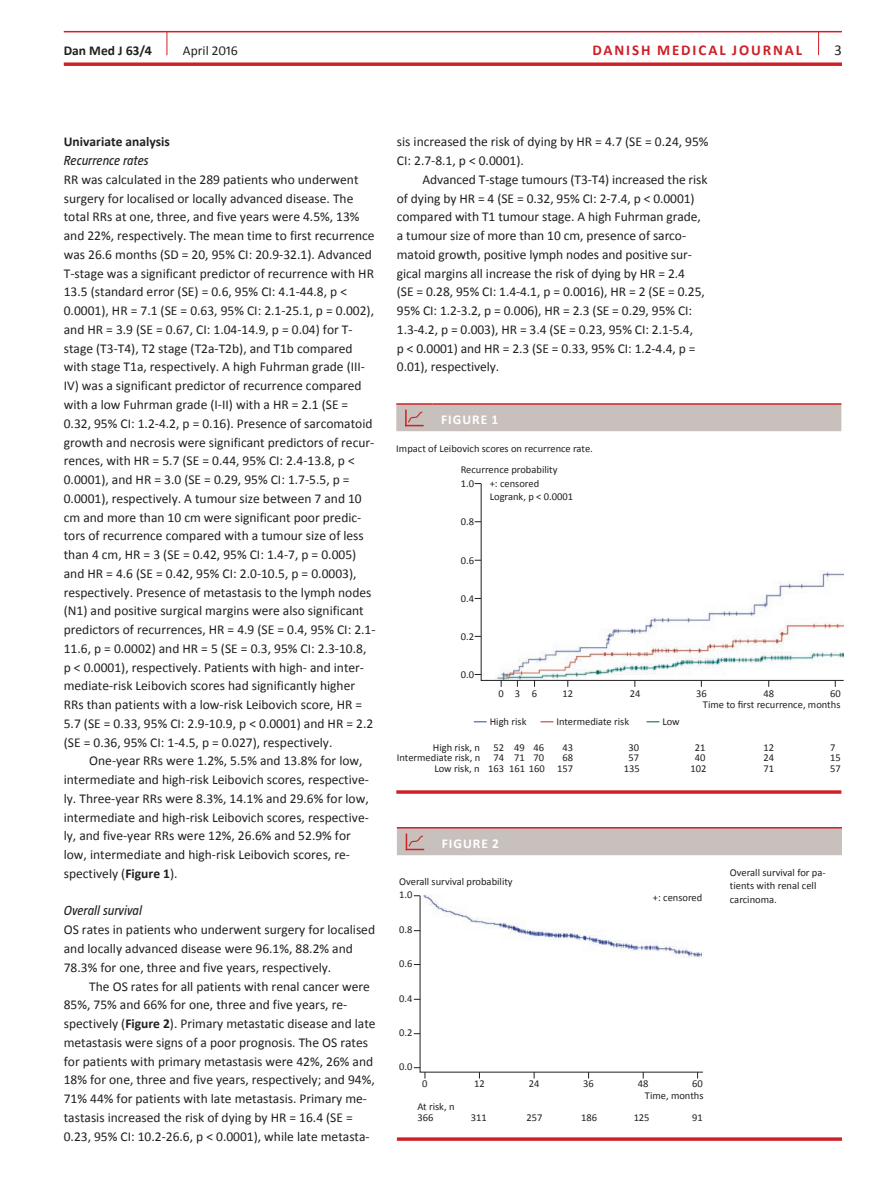
<style>
.page{position:relative;width:893px;height:1191px;background:#fff}
.page>*{position:absolute;margin:0;border:0;box-sizing:border-box;transform-origin:0 0}
.t1{font:700 15px "Calibri";letter-spacing:.125em;color:#cf2026}
.t2{font:15px "Calibri";color:#231f20}
.t3{font:13.5px/18.8px "Calibri";color:#231f20}
.t4{font:italic 13.5px "Taz";color:#231f20}
.t5{font:700 13.5px "Calibri";color:#231f20}
.t6{font:700 13.5px "Calibri";letter-spacing:.07em;color:#fff}
.t7{font:10.5px/13.5px "Calibri";color:#231f20}
.s1{font-weight:700}
</style>
<div class="page">
<hr style="left:64px;top:31px;width:778px;height:1px;background:#cf2026">
<svg style="left:64px;top:62px;width:778px;height:4px;background:#d53d43"></svg>
<svg style="left:167px;top:32px;width:1px;height:23px"></svg>
<svg style="left:818px;top:32px;width:1px;height:23px"></svg>
<hr style="left:396px;top:403px;width:36px;height:2px;background:#cf2026">
<hr style="left:432px;top:403px;width:409px;height:2px;background:#cf2026">
<div style="left:396px;top:404px;width:445px;height:27px;background:#c7c0bc"></div>
<svg style="left:481px;top:483px;width:363px;height:198px"></svg>
<svg style="left:474px;top:721px;width:13px;height:1px"></svg>
<svg style="left:541px;top:721px;width:12px;height:1px"></svg>
<svg style="left:647px;top:721px;width:12px;height:1px"></svg>
<hr style="left:396px;top:790px;width:445px;height:3px;background:#cf2026">
<svg style="left:397px;top:827px;width:445px;height:28px;background:#c7b6b2"></svg>
<svg style="left:420px;top:895px;width:283px;height:177px"></svg>
<svg style="left:414px;top:1067px;width:12px;height:11px"></svg>
<hr style="left:702px;top:911px;width:2px;height:48px;background:#fff">
<hr style="left:397px;top:1137px;width:445px;height:3px;background:#cf2026">
<p class="t5" style="left:64px;top:42px;width:90px">Dan Med J 63/4</p>
<p class="t3" style="left:183px;top:41px;width:56px">April 2016</p>
<p class="t1" style="left:592px;top:41px;width:191px">danish mEdical JOURNAL</p>
<p class="t2" style="left:835px;top:41px;width:9px">3</p>
<p class="t5" style="left:64px;top:133px;width:108px">Univariate analysis</p>
<p class="t4" style="left:64px;top:153px;width:86px">Recurrence rates</p>
<p class="t3" style="left:64px;top:170px;width:312px">RR was calculated in the 289 patients who underwent surgery for localised or locally advanced disease. The total RRs at one, three, and five years were 4.5%, 13% and 22%, respectively. The mean time to first recurrence was 26.6 months (SD = 20, 95% CI: 20.9-32.1). Advanced T-stage was a significant predictor of recurrence with HR 13.5 (standard error (SE) = 0.6, 95% CI: 4.1-44.8, p &lt; 0.0001), HR = 7.1 (SE = 0.63, 95% CI: 2.1-25.1, p = 0.002), and HR = 3.9 (SE = 0.67, CI: 1.04-14.9, p = 0.04) for T&shy;stage (T3-T4), T2 stage (T2a-T2b), and T1b compared with stage T1a, respectively. A high Fuhrman grade (III-IV) was a significant predictor of recurrence compared with a low Fuhrman grade (I-II) with a HR = 2.1 (SE = 0.32, 95% CI: 1.2-4.2, p = 0.16). Presence of sarcomatoid growth and necrosis were significant predictors of recur&shy;rences, with HR = 5.7 (SE = 0.44, 95% CI: 2.4-13.8, p &lt; 0.0001), and HR = 3.0 (SE = 0.29, 95% CI: 1.7-5.5, p = 0.0001), respectively. A tumour size between 7 and 10 cm and more than 10 cm were significant poor predic&shy;tors of recurrence compared with a tumour size of less than 4 cm, HR = 3 (SE = 0.42, 95% CI: 1.4-7, p = 0.005) and HR = 4.6 (SE = 0.42, 95% CI: 2.0-10.5, p = 0.0003), respectively. Presence of metastasis to the lymph nodes (N1) and positive surgical margins were also significant predictors of recurrences, HR = 4.9 (SE = 0.4, 95% CI: 2.1- 11.6, p = 0.0002) and HR = 5 (SE = 0.3, 95% CI: 2.3-10.8, p &lt; 0.0001), respectively. Patients with high- and inter&shy;mediate-risk Leibovich scores had significantly higher RRs than patients with a low-risk Leibovich score, HR = 5.7 (SE = 0.33, 95% CI: 2.9-10.9, p &lt; 0.0001) and HR = 2.2 (SE = 0.36, 95% CI: 1-4.5, p = 0.027), respectively.</p>
<p class="t3" style="left:64px;top:751px;width:307px;text-indent:26px">One-year RRs were 1.2%, 5.5% and 13.8% for low, intermediate and high-risk Leibovich scores, respective&shy;ly. Three-year RRs were 8.3%, 14.1% and 29.6% for low, intermediate and high-risk Leibovich scores, respective&shy;ly, and five-year RRs were 12%, 26.6% and 52.9% for low, intermediate and high-risk Leibovich scores, re&shy;spectively (<span class="s1">Figure 1</span>).</p>
<p class="t4" style="left:64px;top:903px;width:80px">Overall survival</p>
<p class="t3" style="left:64px;top:920px;width:313px">OS rates in patients who underwent surgery for localised and locally advanced disease were 96.1%, 88.2% and<br>78.3% for one, three and five years, respectively.</p>
<p class="t3" style="left:64px;top:976px;width:313px;text-indent:26px">The OS rates for all patients with renal cancer were 85%, 75% and 66% for one, three and five years, re&shy;spectively (<span class="s1">Figure 2</span>). Primary metastatic disease and late metastasis were signs of a poor prognosis. The OS rates for patients with primary metastasis were 42%, 26% and 18% for one, three and five years, respectively; and 94%, 71% 44% for patients with late metastasis. Primary me&shy;tastasis increased the risk of dying by HR = 16.4 (SE = 0.23, 95% CI: 10.2-26.6, p &lt; 0.0001), while late metasta-</p>
<p class="t3" style="left:397px;top:133px;width:313px">sis increased the risk of dying by HR = 4.7 (SE = 0.24, 95%<br>CI: 2.7-8.1, p &lt; 0.0001).</p>
<p class="t3" style="left:397px;top:170px;width:312px;text-indent:26px">Advanced T-stage tumours (T3-T4) increased the risk of dying by HR = 4 (SE = 0.32, 95% CI: 2-7.4, p &lt; 0.0001) compared with T1 tumour stage. A high Fuhrman grade, a tumour size of more than 10 cm, presence of sarco&shy;matoid growth, positive lymph nodes and positive sur&shy;gical margins all increase the risk of dying by HR = 2.4<br>(SE = 0.28, 95% CI: 1.4-4.1, p = 0.0016), HR = 2 (SE = 0.25, 95% CI: 1.2-3.2, p = 0.006), HR = 2.3 (SE = 0.29, 95% CI:<br>1.3-4.2, p = 0.003), HR = 3.4 (SE = 0.23, 95% CI: 2.1-5.4,<br>p &lt; 0.0001) and HR = 2.3 (SE = 0.33, 95% CI: 1.2-4.4, p = 0.01), respectively.</p>
<p class="t6" style="left:441px;top:411px;width:59px">FigurE 1</p>
<p class="t7" style="left:396px;top:441px;width:198px">Impact of Leibovich scores on recurrence rate.</p>
<p class="t7" style="left:461px;top:462px;width:98px">Recurrence probability</p>
<p class="t7" style="left:461px;top:477px;width:15px">1.0</p>
<p class="t7" style="left:490px;top:477px;width:85px;line-height:12.6px">+: censored<br>Logrank, p &lt; 0.0001</p>
<p class="t7" style="left:461px;top:515px;width:15px">0.8</p>
<p class="t7" style="left:461px;top:553px;width:15px">0.6</p>
<p class="t7" style="left:461px;top:591px;width:15px">0.4</p>
<p class="t7" style="left:461px;top:629px;width:15px">0.2</p>
<p class="t7" style="left:461px;top:667px;width:15px">0.0</p>
<p class="t7" style="left:498px;top:687px;width:7px">0</p>
<p class="t7" style="left:490px;top:715px;width:38px">High risk</p>
<p class="t7" style="left:556px;top:715px;width:74px">Intermediate risk</p>
<p class="t7" style="left:662px;top:715px;width:19px">Low</p>
<p class="t7" style="left:515px;top:687px;width:24px">3 6</p>
<p class="t7" style="left:563px;top:687px;width:12px">12</p>
<p class="t7" style="left:630px;top:687px;width:12px">24</p>
<p class="t7" style="left:703px;top:688px;width:139px;line-height:11.2px;text-indent:-7px">36<br>Time to first recurrence, months</p>
<p class="t7" style="left:763px;top:687px;width:12px">48</p>
<p class="t7" style="left:830px;top:687px;width:12px">60</p>
<p class="t7" style="left:433px;top:740px;width:49px">High risk, n</p>
<p class="t7" style="left:493px;top:740px;width:52px">52 49 46</p>
<p class="t7" style="left:563px;top:740px;width:12px">43</p>
<p class="t7" style="left:628px;top:740px;width:12px">30</p>
<p class="t7" style="left:695px;top:740px;width:12px">21</p>
<p class="t7" style="left:763px;top:740px;width:12px">12</p>
<p class="t7" style="left:830px;top:740px;width:7px">7</p>
<p class="t7" style="left:397px;top:751px;width:85px">Intermediate risk, n</p>
<p class="t7" style="left:493px;top:751px;width:52px">74 71 70</p>
<p class="t7" style="left:563px;top:751px;width:12px">68</p>
<p class="t7" style="left:628px;top:751px;width:12px">57</p>
<p class="t7" style="left:695px;top:751px;width:12px">40</p>
<p class="t7" style="left:763px;top:751px;width:12px">24</p>
<p class="t7" style="left:830px;top:751px;width:12px">15</p>
<p class="t7" style="left:434px;top:762px;width:140px">Low risk, n 163 161 160 157</p>
<p class="t7" style="left:624px;top:762px;width:17px">135</p>
<p class="t7" style="left:690px;top:762px;width:17px">102</p>
<p class="t7" style="left:763px;top:762px;width:12px">71</p>
<p class="t7" style="left:830px;top:762px;width:12px">57</p>
<p class="t6" style="left:442px;top:835px;width:59px">FigurE 2</p>
<p class="t7" style="left:399px;top:874px;width:115px">Overall survival probability</p>
<p class="t7" style="left:399px;top:922px;width:15px">0.8</p>
<p class="t7" style="left:399px;top:956px;width:15px">0.6</p>
<p class="t7" style="left:399px;top:991px;width:15px">0.4</p>
<p class="t7" style="left:399px;top:1025px;width:15px">0.2</p>
<p class="t7" style="left:399px;top:1059px;width:15px">0.0</p>
<p class="t7" style="left:422px;top:1077px;width:7px">0</p>
<p class="t7" style="left:417px;top:1110px;width:17px">366</p>
<p class="t7" style="left:399px;top:888px;width:15px">1.0</p>
<p class="t7" style="left:653px;top:890px;width:51px">+: censored</p>
<p class="t7" style="left:474px;top:1077px;width:12px">12</p>
<p class="t7" style="left:529px;top:1077px;width:12px">24</p>
<p class="t7" style="left:583px;top:1077px;width:12px">36</p>
<p class="t7" style="left:645px;top:1078px;width:60px;line-height:11.9px;text-indent:-7px">48<br>Time, months</p>
<p class="t7" style="left:692px;top:1077px;width:12px">60</p>
<p class="t7" style="left:417px;top:1100px;width:39px">At risk, n</p>
<p class="t7" style="left:471px;top:1110px;width:17px">311</p>
<p class="t7" style="left:526px;top:1110px;width:17px">257</p>
<p class="t7" style="left:581px;top:1110px;width:17px">186</p>
<p class="t7" style="left:634px;top:1110px;width:17px">125</p>
<p class="t7" style="left:692px;top:1110px;width:12px">91</p>
<p class="t7" style="left:730px;top:865px;width:97px">Overall survival for pa&shy;tients with renal cell carcinoma.</p>
</div>
